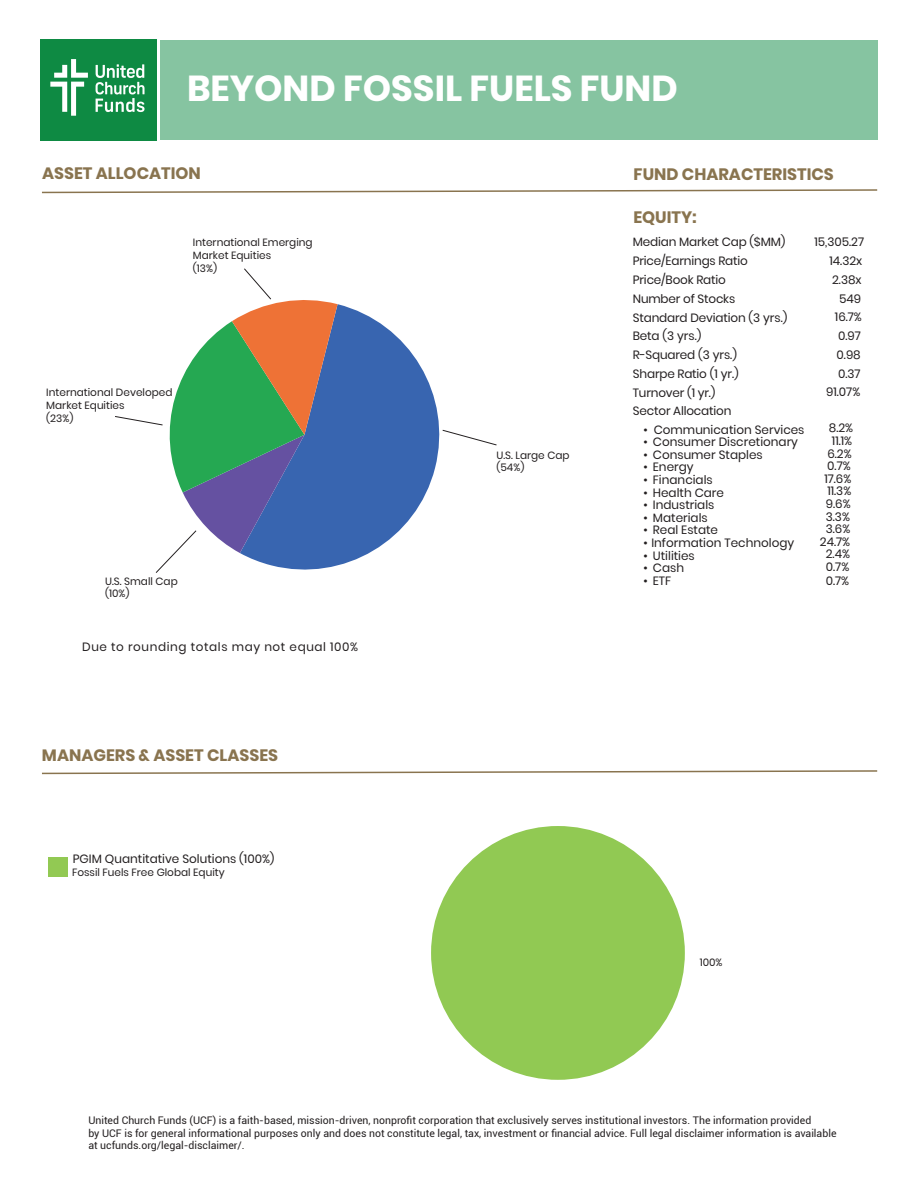
<style>
.page{position:relative;width:918px;height:1188px;background:#fff}
.page>*{position:absolute;margin:0;border:0;box-sizing:border-box;transform-origin:0 0}
.t1{font:700 36px "Poppins";color:#fff}
.t2{font:700 16.5px "Poppins";color:#89744f}
.t3{font:12px/18.8px "Poppins";color:#231f20;text-align:right}
.t4{font:12px "Poppins";letter-spacing:.05em;color:#231f20}
.t5{font:10.5px/12.6px "Roboto";color:#231f20}
.t6{font:10.5px/12.6px "Poppins";color:#231f20}
</style>
<div class="page">
<div style="left:160px;top:40px;width:718px;height:100px;background:#86c4a1"></div>
<div style="left:41px;top:39px;width:116px;height:102px;background:#0e8a43"></div>
<svg style="left:42px;top:189px;width:836px;height:5px"></svg>
<svg style="left:42px;top:770px;width:836px;height:5px"></svg>
<svg style="left:453px;top:432px;width:44px;height:13px"></svg>
<div style="left:48px;top:857px;width:20px;height:20px;background:#92c953"></div>
<div style="left:431px;top:826px;width:254px;height:254px;background:#91c953;border-radius:127px"></div>
<img style="left:50px;top:59px;width:95px;height:57px">
<svg style="left:338px;top:304px;width:115px;height:262px;fill:#3865b0"></svg>
<svg style="left:115px;top:268px;width:223px;height:305px"></svg>
<h1 class="t1" style="left:187px;top:67px;width:492px">BEYOND FOSSIL FUELS FUND</h1>
<h2 class="t2" style="left:42px;top:164px;width:160px">ASSET ALLOCATION</h2>
<h2 class="t2" style="left:634px;top:164px;width:202px">FUND CHARACTERISTICS</h2>
<h2 class="t2" style="left:633px;top:208px;width:65px">EQUITY:</h2>
<p class="t6" style="left:193px;top:237px;width:121px">International Emerging<br>Market Equities<br>(13%)</p>
<p class="t6" style="left:46px;top:387px;width:128px">International Developed<br>Market Equities<br>(23%)</p>
<p class="t6" style="left:105px;top:575px;width:74px">U.S. Small Cap (10%)</p>
<p class="t4" style="left:82px;top:640px;width:277px">Due to rounding totals may not equal 100%</p>
<h2 class="t2" style="left:42px;top:745px;width:238px">MANAGERS &amp; ASSET CLASSES</h2>
<p class="t3" style="left:73px;top:849px;width:203px">PGIM Quantitative Solutions (100%)</p>
<p class="t6" style="left:72px;top:866px;width:154px">Fossil Fuels Free Global Equity</p>
<p class="t6" style="left:496px;top:449px;width:75px">U.S. Large Cap (54%)</p>
<p class="t3" style="left:633px;top:233px;width:156px;text-align:left">Median Market Cap ($MM)<br>Price/Earnings Ratio<br>Price/Book Ratio<br>Number of Stocks<br>Standard Deviation (3 yrs.)<br>Beta (3 yrs.)<br>R-Squared (3 yrs.)<br>Sharpe Ratio (1 yr.)<br>Turnover (1 yr.)<br>Sector Allocation</p>
<p class="t3" style="left:814px;top:233px;width:51px">15,305.27<br>14.32x<br>2.38x<br>549</p>
<p class="t3" style="left:835px;top:308px;width:28px">16.7%</p>
<p class="t3" style="left:826px;top:327px;width:36px">0.97<br>0.98<br>0.37<br>91.07%</p>
<p class="t3" style="left:829px;top:419px;width:26px">8.2%</p>
<p class="t3" style="left:832px;top:431px;width:22px">11.1%</p>
<p class="t3" style="left:827px;top:444px;width:26px">6.2%</p>
<p class="t3" style="left:827px;top:457px;width:25px">0.7%</p>
<p class="t3" style="left:824px;top:469px;width:28px">17.6%</p>
<p class="t3" style="left:827px;top:482px;width:25px">11.3%</p>
<p class="t3" style="left:826px;top:494px;width:26px">9.6%</p>
<p class="t3" style="left:826px;top:507px;width:26px">3.3%</p>
<p class="t3" style="left:826px;top:520px;width:26px">3.6%</p>
<p class="t3" style="left:820px;top:532px;width:32px">24.7%</p>
<p class="t3" style="left:826px;top:545px;width:26px">2.4%</p>
<p class="t3" style="left:826px;top:557px;width:25px">0.7%</p>
<p class="t3" style="left:644px;top:420px;width:162px">• Communication Services</p>
<p class="t3" style="left:644px;top:433px;width:156px">• Consumer Discretionary</p>
<p class="t3" style="left:644px;top:445px;width:121px">• Consumer Staples</p>
<p class="t3" style="left:644px;top:458px;width:52px">• Energy</p>
<p class="t3" style="left:644px;top:470px;width:71px">• Financials</p>
<p class="t3" style="left:644px;top:483px;width:82px">• Health Care</p>
<p class="t3" style="left:644px;top:496px;width:72px">• Industrials</p>
<p class="t3" style="left:644px;top:508px;width:66px">• Materials</p>
<p class="t3" style="left:644px;top:521px;width:76px">• Real Estate</p>
<p class="t3" style="left:644px;top:533px;width:152px">• Information Technology</p>
<p class="t3" style="left:644px;top:546px;width:53px">• Utilities</p>
<p class="t3" style="left:644px;top:559px;width:42px">• Cash</p>
<p class="t3" style="left:644px;top:571px;width:29px">• ETF</p>
<p class="t3" style="left:826px;top:571px;width:25px">0.7%</p>
<p class="t6" style="left:700px;top:956px;width:24px">100%</p>
<p class="t5" style="left:88px;top:1114px;width:750px">United Church Funds (UCF) is a faith-based, mission-driven, nonprofit corporation that exclusively serves institutional investors. The information provided<br>by UCF is for general informational purposes only and does not constitute legal, tax, investment or financial advice. Full legal disclaimer information is available at ucfunds.org/legal-disclaimer/.</p>
</div>
